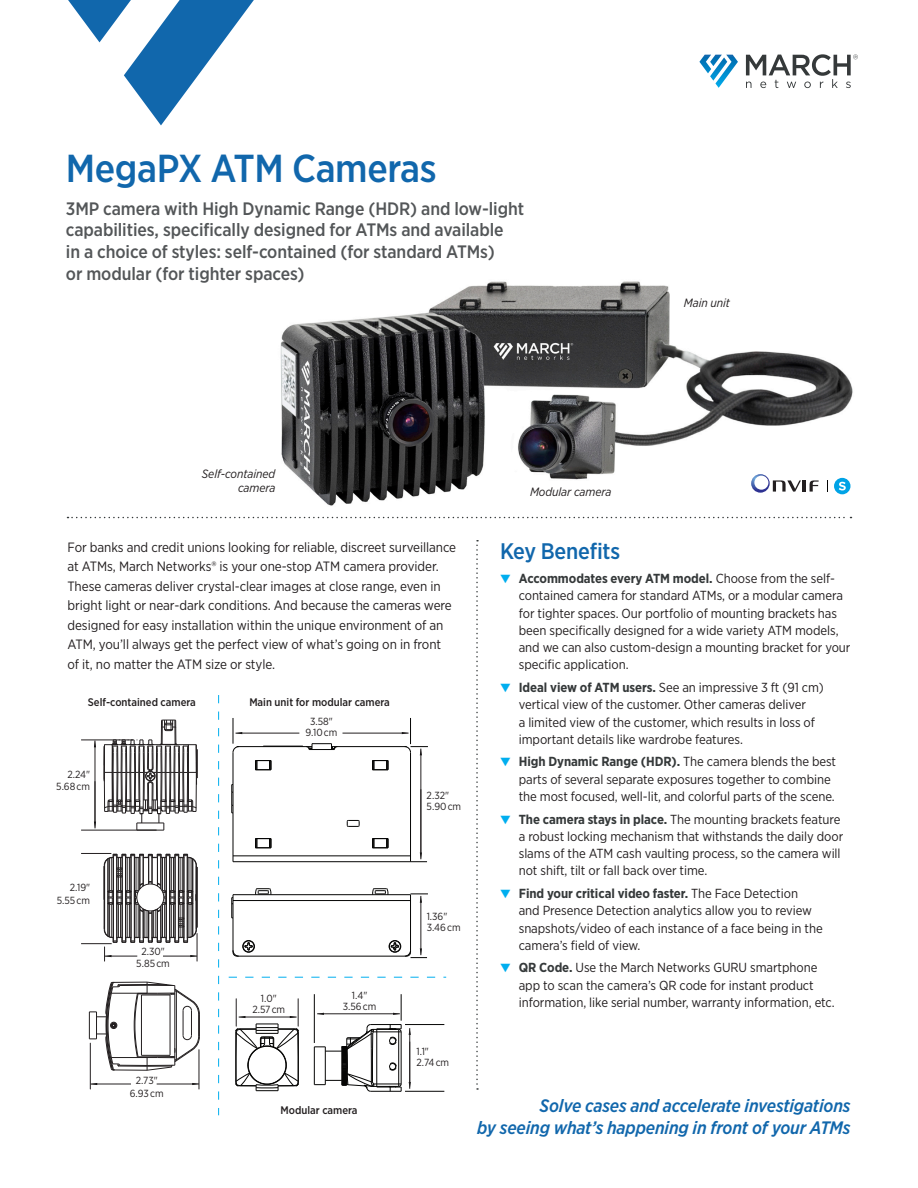
<style>
.page{position:relative;width:918px;height:1188px;background:#fff}
.page>*{position:absolute;margin:0;border:0;box-sizing:border-box;transform-origin:0 0}
.t1{font:500 39px "Gotham Narrow";letter-spacing:-.01em;color:#1167ac}
._15_pt_header{font:500 22.5px "Gotham Narrow";letter-spacing:-.01em;color:#1167ac}
.subtitle{font:500 18px/21.6px "Gotham Narrow";letter-spacing:-.005em;color:#535658}
.callout{font:italic 500 18px/21.8px "Gotham Narrow";letter-spacing:-.01em;color:#1167ac;text-align:right}
._9pt_body{font:13.5px/19.5px "Gotham Narrow";letter-spacing:-.005em;color:#231f20}
.Key_Benefits{font:13.2px/17.2px "Gotham Narrow";letter-spacing:-.005em;color:#231f20}
.t2{font:italic 12px/14.4px "Gotham Narrow";letter-spacing:-.005em;color:#231f20;text-align:right}
.t3{font:500 10.95px "Gotham Narrow";color:#231f20}
.t4{font:10.35px/10.9px "Gotham Narrow";color:#231f20;text-align:center}
.s1{color:#00aeef}
.s2{font-weight:700;color:#35393a}
</style>
<div class="page">
<svg style="left:68px;top:0;width:186px;height:125px"></svg>
<svg style="left:699px;top:55px;width:39px;height:33px"></svg>
<svg style="left:746px;top:54px;width:112px;height:34px"></svg>
<img style="left:253px;top:281px;width:600px;height:238px">
<svg style="left:476px;top:540px;width:2px;height:550px"></svg>
<svg style="left:68px;top:517px;width:783px;height:1px"></svg>
<hr style="left:81px;top:830px;width:76px;height:1px;background:#231f20">
<hr style="left:81px;top:740px;width:52px;height:1px;background:#231f20">
<svg style="left:89px;top:981px;width:111px;height:90px"></svg>
<svg style="left:104px;top:719px;width:94px;height:112px"></svg>
<svg style="left:103px;top:854px;width:95px;height:107px"></svg>
<hr style="left:90px;top:1043px;width:1px;height:46px;background:#231f20">
<hr style="left:199px;top:1050px;width:1px;height:39px;background:#231f20">
<hr style="left:157px;top:1084px;width:35px;height:1px;background:#231f20">
<svg style="left:192px;top:1083px;width:7px;height:2px"></svg>
<hr style="left:97px;top:1084px;width:34px;height:1px;background:#231f20">
<svg style="left:91px;top:1083px;width:6px;height:2px"></svg>
<hr style="left:95px;top:747px;width:1px;height:75px;background:#231f20">
<svg style="left:94px;top:741px;width:2px;height:6px"></svg>
<svg style="left:94px;top:822px;width:2px;height:6px"></svg>
<hr style="left:81px;top:943px;width:31px;height:1px;background:#231f20">
<hr style="left:81px;top:853px;width:30px;height:1px;background:#231f20">
<svg style="left:232px;top:718px;width:196px;height:238px"></svg>
<div style="left:389px;top:940px;width:12px;height:13px;border:1px solid #050504;border-radius:50%"></div>
<div style="left:242px;top:940px;width:13px;height:13px;border:1px solid #050504;border-radius:50%"></div>
<hr style="left:410px;top:752px;width:1px;height:110px;background:#050504">
<svg style="left:404px;top:746px;width:7px;height:7px"></svg>
<svg style="left:232px;top:746px;width:8px;height:7px"></svg>
<hr style="left:233px;top:752px;width:1px;height:110px;background:#050504">
<hr style="left:332px;top:746px;width:75px;height:1px;background:#050504">
<hr style="left:237px;top:746px;width:75px;height:1px;background:#050504">
<svg style="left:303px;top:743px;width:35px;height:7px"></svg>
<svg style="left:255px;top:760px;width:17px;height:11px"></svg>
<svg style="left:372px;top:760px;width:17px;height:11px"></svg>
<svg style="left:231px;top:784px;width:2px;height:30px"></svg>
<svg style="left:347px;top:820px;width:13px;height:7px"></svg>
<svg style="left:255px;top:838px;width:17px;height:11px"></svg>
<svg style="left:372px;top:838px;width:17px;height:11px"></svg>
<hr style="left:233px;top:856px;width:178px;height:1px;background:#050504">
<hr style="left:233px;top:861px;width:178px;height:1px;background:#050504">
<hr style="left:410px;top:895px;width:1px;height:55px;background:#050504">
<hr style="left:233px;top:895px;width:1px;height:57px;background:#050504">
<svg style="left:372px;top:888px;width:17px;height:6px"></svg>
<svg style="left:255px;top:888px;width:17px;height:6px"></svg>
<hr style="left:233px;top:894px;width:178px;height:1px;background:#050504">
<hr style="left:233px;top:900px;width:178px;height:1px;background:#050504">
<svg style="left:231px;top:897px;width:2px;height:22px"></svg>
<hr style="left:239px;top:956px;width:166px;height:1px;background:#050504">
<svg style="left:232px;top:942px;width:21px;height:15px"></svg>
<hr style="left:343px;top:733px;width:59px;height:1px;background:#231f20">
<svg style="left:402px;top:732px;width:7px;height:2px"></svg>
<hr style="left:242px;top:733px;width:57px;height:1px;background:#231f20">
<svg style="left:236px;top:732px;width:6px;height:2px"></svg>
<hr style="left:421px;top:755px;width:1px;height:98px;background:#231f20">
<svg style="left:420px;top:749px;width:2px;height:6px"></svg>
<svg style="left:420px;top:853px;width:2px;height:6px"></svg>
<svg style="left:411px;top:894px;width:17px;height:9px"></svg>
<hr style="left:421px;top:901px;width:1px;height:47px;background:#231f20">
<svg style="left:391px;top:942px;width:36px;height:16px"></svg>
<hr style="left:409px;top:1035px;width:1px;height:47px;background:#231f20">
<svg style="left:409px;top:1028px;width:2px;height:7px"></svg>
<svg style="left:409px;top:1082px;width:2px;height:7px"></svg>
<hr style="left:405px;top:1091px;width:39px;height:1px;background:#050504">
<hr style="left:405px;top:1024px;width:39px;height:1px;background:#050504">
<svg style="left:314px;top:994px;width:88px;height:98px"></svg>
<hr style="left:342px;top:1047px;width:1px;height:38px;background:#050504">
<hr style="left:325px;top:1047px;width:1px;height:38px;background:#050504">
<hr style="left:314px;top:1047px;width:1px;height:38px;background:#050504">
<svg style="left:235px;top:999px;width:64px;height:92px"></svg>
<svg style="left:218px;top:695px;width:1px;height:420px"></svg>
<svg style="left:229px;top:977px;width:217px;height:1px"></svg>
<div style="left:834px;top:478px;width:16px;height:16px;background:#00a3e6;border-radius:50%"></div>
<svg style="left:839px;top:482px;width:7px;height:8px"></svg>
<svg style="left:827px;top:480px;width:1px;height:12px"></svg>
<svg style="left:751px;top:474px;width:68px;height:19px"></svg>
<h1 class="t1" style="left:66px;top:144px;width:372px">MegaPX ATM Cameras</h1>
<h2 class="subtitle" style="left:66px;top:197px;width:460px">3MP camera with High Dynamic Range (HDR) and low-light capabilities, specifically designed for ATMs and available<br>in a choice of styles: self-contained (for standard ATMs)<br>or modular (for tighter spaces)</h2>
<p class="t2" style="left:202px;top:466px;width:75px">Self-contained camera</p>
<p class="t2" style="left:530px;top:484px;width:83px">Modular camera</p>
<p class="t2" style="left:684px;top:295px;width:48px">Main unit</p>
<p class="_9pt_body" style="left:68px;top:537px;width:390px">For banks and credit unions looking for reliable, discreet surveillance at ATMs, March Networks® is your one-stop ATM camera provider.<br>These cameras deliver crystal-clear images at close range, even in bright light or near-dark conditions. And because the cameras were designed for easy installation within the unique environment of an ATM, you’ll always get the perfect view of what’s going on in front of it, no matter the ATM size or style.</p>
<h4 class="_15_pt_header" style="left:500px;top:537px;width:122px">Key Benefits</h4>
<h3 class="Key_Benefits" style="left:519px;top:570px;width:333px;text-indent:-19px"><span class="s1">▼</span> <span class="s2">Accommodates every ATM model.</span> Choose from the self&shy;contained camera for standard ATMs, or a modular camera for tighter spaces. Our portfolio of mounting brackets has been specifically designed for a wide variety ATM models, and we can also custom-design a mounting bracket for your specific application.</h3>
<h3 class="Key_Benefits" style="left:519px;top:679px;width:306px;text-indent:-19px"><span class="s1">▼</span> <span class="s2">Ideal view of ATM users.</span> See an impressive 3 ft (91 cm) vertical view of the customer. Other cameras deliver<br>a limited view of the customer, which results in loss of important details like wardrobe features.</h3>
<h3 class="Key_Benefits" style="left:519px;top:753px;width:319px;text-indent:-19px"><span class="s1">▼</span> <span class="s2">High Dynamic Range (HDR).</span> The camera blends the best parts of several separate exposures together to combine the most focused, well-lit, and colorful parts of the scene.</h3>
<h3 class="Key_Benefits" style="left:519px;top:810px;width:326px;text-indent:-19px"><span class="s1">▼</span> <span class="s2">The camera stays in place.</span> The mounting brackets feature a robust locking mechanism that withstands the daily door slams of the ATM cash vaulting process, so the camera will not shift, tilt or fall back over time.</h3>
<h3 class="Key_Benefits" style="left:519px;top:885px;width:305px;text-indent:-19px"><span class="s1">▼</span> <span class="s2">Find your critical video faster.</span> The Face Detection<br>and Presence Detection analytics allow you to review snapshots/video of each instance of a face being in the camera’s field of view.</h3>
<h3 class="Key_Benefits" style="left:519px;top:959px;width:317px;text-indent:-19px"><span class="s1">▼</span> <span class="s2">QR Code.</span> Use the March Networks GURU smartphone app to scan the camera’s QR code for instant product information, like serial number, warranty information, etc.</h3>
<p class="t3" style="left:88px;top:695px;width:109px">Self-contained camera</p>
<p class="t3" style="left:249px;top:695px;width:142px">Main unit for modular camera</p>
<p class="t4" style="left:306px;top:715px;width:33px">3.58"<br>9.10cm</p>
<p class="t4" style="left:56px;top:768px;width:35px;line-height:12.5px;text-align:right">2.24"<br>5.68cm</p>
<p class="t4" style="left:427px;top:789px;width:36px;text-align:left">2.32"<br>5.90cm</p>
<p class="t4" style="left:57px;top:881px;width:35px;line-height:12.5px;text-align:right">2.19"<br>5.55cm</p>
<p class="t4" style="left:427px;top:911px;width:36px;text-align:left">1.36"<br>3.46cm</p>
<p class="t4" style="left:136px;top:945px;width:35px;line-height:12.5px">2.30"<br>5.85cm</p>
<p class="t4" style="left:343px;top:989px;width:35px">1.4"<br>3.56cm</p>
<p class="t4" style="left:252px;top:992px;width:34px">1.0"<br>2.57cm</p>
<p class="t4" style="left:130px;top:1074px;width:35px;line-height:12.5px">2.73"<br>6.93cm</p>
<p class="t3" style="left:281px;top:1104px;width:79px">Modular camera</p>
<p class="t4" style="left:417px;top:1046px;width:34px;text-align:left">1.1"<br>2.74cm</p>
<p class="callout" style="left:477px;top:1095px;width:375px">Solve cases and accelerate investigations<br>by seeing what’s happening in front of your ATMs</p>
</div>
